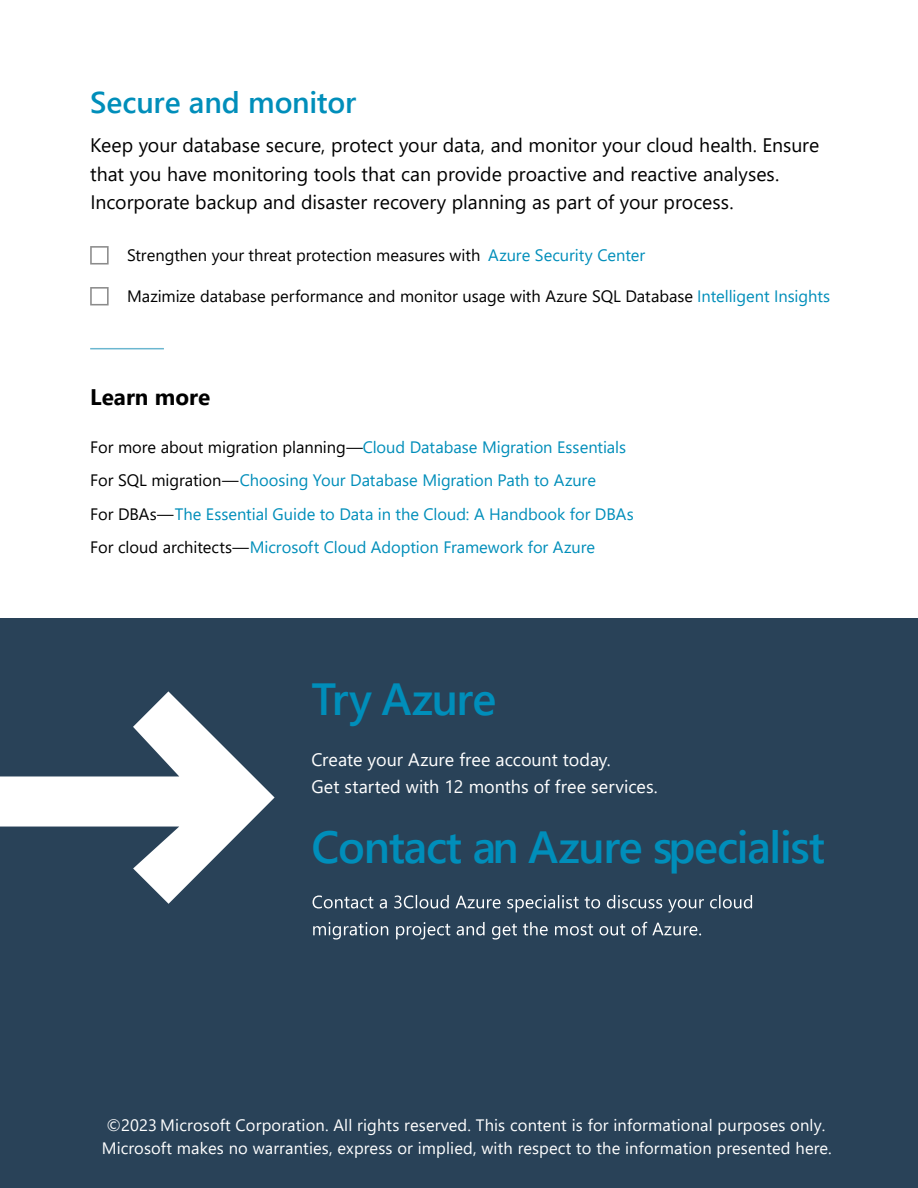
<style>
.page{position:relative;width:918px;height:1188px;background:#fff}
.page>*{position:absolute;margin:0;border:0;box-sizing:border-box;transform-origin:0 0}
.t1{font:600 45px "Segoe UI";letter-spacing:-.03em;color:#008eba}
.t2{font:600 30px "Segoe UI";letter-spacing:-.005em;color:#008eba}
.t3{font:700 22.5px "Segoe UI";color:#000}
.t4{font:19.5px/28.5px "Segoe UI";color:#000}
.t5{font:18px/27px "Segoe UI";color:#fff}
.t6{font:16.5px/33.6px "Segoe UI";letter-spacing:-.005em;color:#008eba}
.t7{font:16.5px/23.1px "Segoe UI";letter-spacing:.01em;color:#fff}
.t8{font:16.5px "Segoe UI";color:#000}
.s1{color:#008eba}
.s2{color:#000}
</style>
<div class="page">
<div style="left:0;top:618px;width:918px;height:383px;background:#294258"></div>
<div style="left:0;top:1001px;width:918px;height:187px;background:#294258"></div>
<svg style="left:0;top:691px;width:275px;height:213px"></svg>
<svg style="left:313px;top:895px;width:439px;height:18px"></svg>
<svg style="left:313px;top:922px;width:280px;height:18px"></svg>
<svg style="left:599px;top:922px;width:102px;height:14px"></svg>
<svg style="left:90px;top:246px;width:19px;height:19px"></svg>
<svg style="left:90px;top:287px;width:19px;height:18px"></svg>
<hr style="left:90px;top:348px;width:74px;height:1px;background:#6bb7d0">
<h2 class="t2" style="left:90px;top:74px;width:267px">Secure and monitor</h2>
<p class="t4" style="left:90px;top:129px;width:731px">Keep your database secure, protect your data, and monitor your cloud health. Ensure that you have monitoring tools that can provide proactive and reactive analyses.<br>Incorporate backup and disaster recovery planning as part of your process.</p>
<p class="t8" style="left:127px;top:240px;width:520px">Strengthen your threat protection measures with <span class="s1">Azure Security Center</span></p>
<p class="t8" style="left:127px;top:280px;width:704px">Mazimize database performance and monitor usage with Azure SQL Database <span class="s1">Intelligent Insights</span></p>
<h3 class="t3" style="left:90px;top:376px;width:122px">Learn more</h3>
<p class="t6" style="left:90px;top:428px;width:545px"><span class="s2">For more about migration planning—</span>Cloud Database Migration Essentials <span class="s2">For SQL migration—</span>Choosing Your Database Migration Path to Azure<br><span class="s2">For DBAs—</span>The Essential Guide to Data in the Cloud: A Handbook for DBAs <span class="s2">For cloud architects—</span>Microsoft Cloud Adoption Framework for Azure</p>
<h1 class="t1" style="left:311px;top:657px;width:186px">Try Azure</h1>
<p class="t5" style="left:311px;top:744px;width:348px">Create your Azure free account today.<br>Get started with 12 months of free services.</p>
<h1 class="t1" style="left:311px;top:805px;width:515px">Contact an Azure specialist</h1>
<p class="t7" style="left:102px;top:1112px;width:732px">©2023 Microsoft Corporation. All rights reserved. This content is for informational purposes only.<br>Microsoft makes no warranties, express or implied, with respect to the information presented here.</p>
</div>
